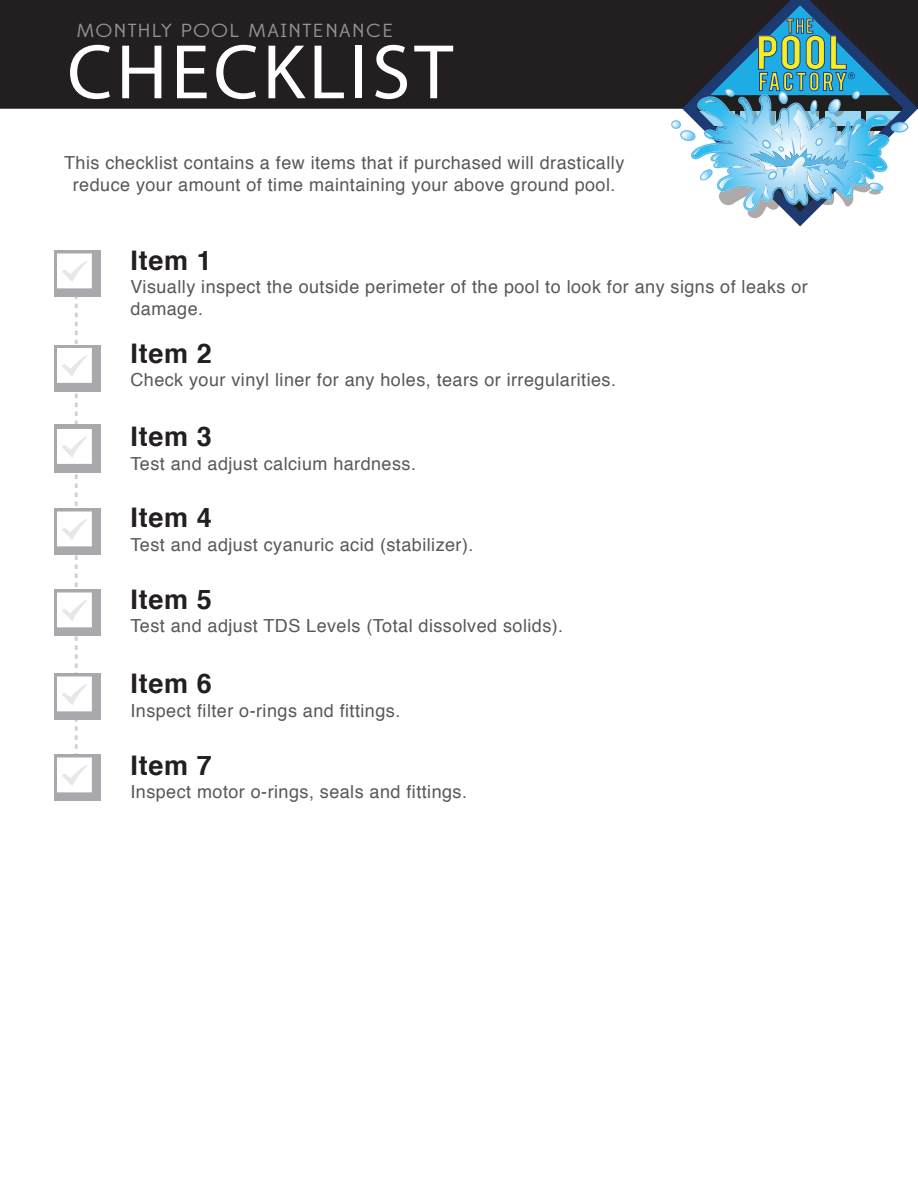
<style>
.page{position:relative;width:918px;height:1188px;background:#fff}
.page>*{position:absolute;margin:0;border:0;box-sizing:border-box;transform-origin:0 0}
.t1{font:78px "Myriad Pro";letter-spacing:.05em;color:#fff}
.t2{font:37.65px "Bebas";color:#f7ee21;scale:1.14 1}
.t3{font:700 27px "Helvetica";letter-spacing:.025em;color:#231f20}
.t4{font:20.4px "Bebas";letter-spacing:.1em;color:#f5ed20;scale:1.04 1}
.t5{font:18.9px "Edmondsans";letter-spacing:.05em;color:#939598;scale:1.11 1}
.t6{font:18px/21.6px "Helvetica";letter-spacing:.025em;color:#57585a;text-align:center}
.t7{font:16.2px "Bebas";color:#f5ed20}
</style>
<div class="page">
<div style="left:0;top:0;width:682px;height:109px;background:#231f20"></div>
<div style="left:54px;top:250px;width:47px;height:47px;background:#a8a9ad"></div>
<div style="left:54px;top:345px;width:47px;height:47px;background:#a8a9ad"></div>
<div style="left:54px;top:426px;width:47px;height:47px;background:#a8a9ad"></div>
<div style="left:54px;top:508px;width:47px;height:47px;background:#a8a9ad"></div>
<div style="left:54px;top:590px;width:47px;height:46px;background:#a8a9ad"></div>
<div style="left:54px;top:674px;width:47px;height:46px;background:#a8a9ad"></div>
<div style="left:54px;top:754px;width:47px;height:47px;background:#a8a9ad"></div>
<svg style="left:54px;top:253px;width:41px;height:540px"></svg>
<svg style="left:682px;top:0;width:236px;height:226px;fill:#231f20"></svg>
<svg style="left:671px;top:18px;width:240px;height:201px"></svg>
<p class="t5" style="left:76px;top:19px;width:287px">MONTHLY POOL MAINTENANCE</p>
<h1 class="t1" style="left:67px;top:24px;width:387px">CHECKLIST</h1>
<p class="t6" style="left:64px;top:153px;width:562px">This checklist contains a few items that if purchased will drastically reduce your amount of time maintaining your above ground pool.</p>
<p class="t7" style="left:786px;top:14px;width:29px">THE</p>
<h2 class="t2" style="left:757px;top:25px;width:82px">POOL</h2>
<p class="t4" style="left:759px;top:67px;width:87px">FACTORY</p>
<h3 class="t3" style="left:130px;top:249px;width:83px">Item 1</h3>
<p class="t6" style="left:130px;top:278px;width:679px;text-align:left">Visually inspect the outside perimeter of the pool to look for any signs of leaks or damage.</p>
<h3 class="t3" style="left:130px;top:342px;width:83px">Item 2</h3>
<p class="t6" style="left:130px;top:371px;width:487px">Check your vinyl liner for any holes, tears or irregularities.</p>
<h3 class="t3" style="left:130px;top:425px;width:83px">Item 3</h3>
<p class="t6" style="left:130px;top:454px;width:287px">Test and adjust calcium hardness.</p>
<h3 class="t3" style="left:130px;top:506px;width:83px">Item 4</h3>
<p class="t6" style="left:130px;top:535px;width:345px">Test and adjust cyanuric acid (stabilizer).</p>
<h3 class="t3" style="left:130px;top:588px;width:83px">Item 5</h3>
<p class="t6" style="left:130px;top:616px;width:434px">Test and adjust TDS Levels (Total dissolved solids).</p>
<h3 class="t3" style="left:130px;top:672px;width:83px">Item 6</h3>
<p class="t6" style="left:130px;top:701px;width:271px">Inspect filter o-rings and fittings.</p>
<h3 class="t3" style="left:130px;top:754px;width:83px">Item 7</h3>
<p class="t6" style="left:130px;top:782px;width:338px">Inspect motor o-rings, seals and fittings.</p>
</div>
